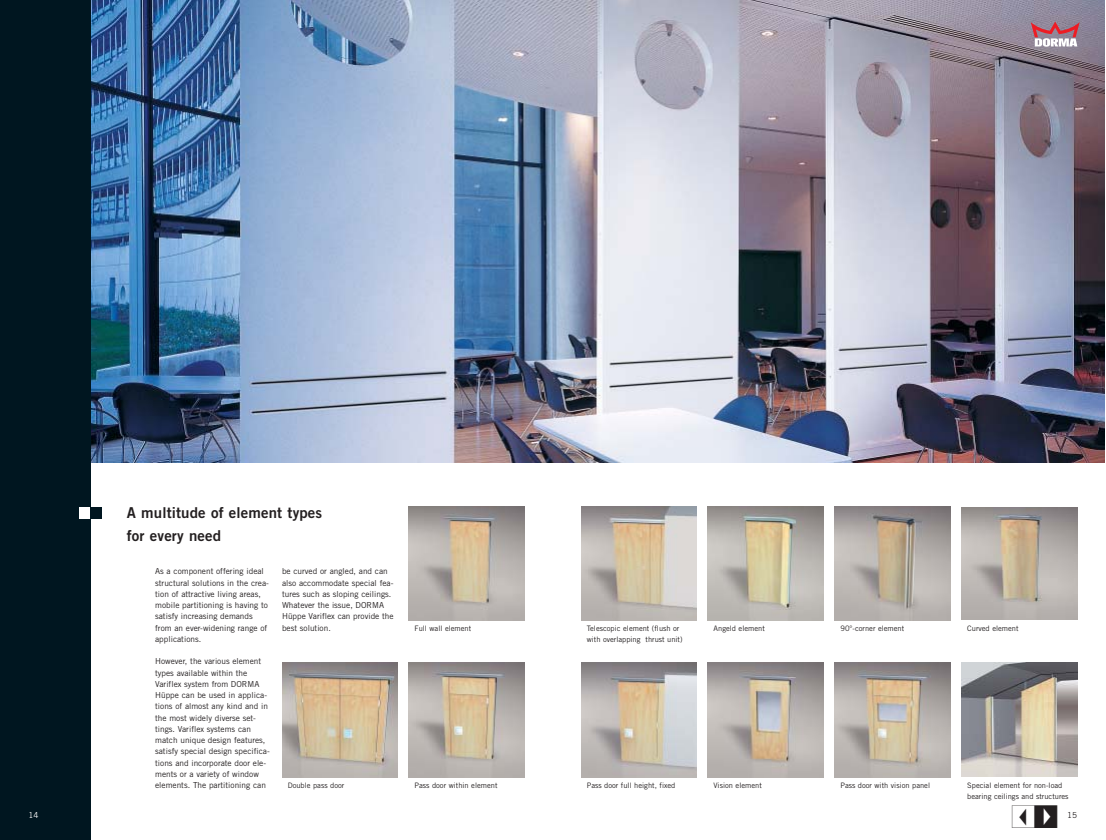
<style>
.page{position:relative;width:1106px;height:840px;background:#fff}
.page>*{position:absolute;margin:0;border:0;box-sizing:border-box;transform-origin:0 0}
.t1{font:26px "Kasten";color:#231f20}
.t2{font:15px/22.5px "Trade Gothic Bold Two";letter-spacing:.01em;color:#231f20}
.t3{font:8.2px/11.2px "Trade Gothic";color:#231f20}
.t4{font:8.2px "Trade Gothic";color:#fff}
.t5{font:7.5px/11.2px "Trade Gothic";color:#231f20}
</style>
<div class="page">
<img style="left:91px;top:0;width:1014px;height:462px">
<div style="left:0;top:0;width:91px;height:840px;background:#001620"></div>
<div style="left:79px;top:507px;width:12px;height:11px;background:#fff"></div>
<div style="left:91px;top:507px;width:11px;height:11px;background:#001620"></div>
<svg style="left:1031px;top:22px;width:49px;height:25px"></svg>
<img style="left:962px;top:662px;width:115px;height:114px">
<img style="left:835px;top:663px;width:115px;height:114px">
<img style="left:708px;top:663px;width:115px;height:114px">
<img style="left:581px;top:663px;width:116px;height:114px">
<img style="left:409px;top:663px;width:115px;height:114px">
<img style="left:282px;top:663px;width:116px;height:114px">
<img style="left:962px;top:507px;width:115px;height:112px">
<img style="left:835px;top:506px;width:115px;height:114px">
<img style="left:708px;top:506px;width:115px;height:114px">
<img style="left:581px;top:506px;width:116px;height:114px">
<img style="left:409px;top:506px;width:115px;height:114px">
<h2 class="t2" style="left:127px;top:501px;width:197px">A multitude of element types for every need</h2>
<p class="t3" style="left:155px;top:566px;width:115px">As a component offering ideal structural solutions in the crea&shy;tion of attractive living areas, mobile partitioning is having to satisfy increasing demands from an ever-widening range of applications.</p>
<p class="t3" style="left:155px;top:656px;width:116px">However, the various element types available within the<br>Variflex system from DORMA<br>Hüppe can be used in applica&shy;tions of almost any kind and in the most widely diverse set&shy;tings. Variflex systems can match unique design features, satisfy special design specifica&shy;tions and incorporate door ele&shy;ments or a variety of window elements. The partitioning can</p>
<p class="t3" style="left:282px;top:566px;width:113px">be curved or angled, and can also accommodate special fea&shy;tures such as sloping ceilings.<br>Whatever the issue, DORMA<br>Hüppe Variflex can provide the best solution.</p>
<p class="t5" style="left:415px;top:622px;width:58px">Full wall element</p>
<p class="t5" style="left:587px;top:622px;width:97px">Telescopic element (flush or with overlapping thrust unit)</p>
<p class="t5" style="left:714px;top:622px;width:53px">Angeld element</p>
<p class="t5" style="left:840px;top:622px;width:65px">90°-corner element</p>
<p class="t5" style="left:288px;top:780px;width:58px">Double pass door</p>
<p class="t5" style="left:587px;top:780px;width:90px">Pass door full height, fixed</p>
<p class="t5" style="left:415px;top:780px;width:84px">Pass door within element</p>
<p class="t5" style="left:714px;top:780px;width:50px">Vision element</p>
<p class="t5" style="left:840px;top:780px;width:91px">Pass door with vision panel</p>
<p class="t5" style="left:967px;top:622px;width:53px">Curved element</p>
<p class="t5" style="left:967px;top:780px;width:103px">Special element for non-load bearing ceilings and structures</p>
<h1 class="t1" style="left:1012px;top:804px;width:49px">E</h1>
<p class="t4" style="left:28px;top:810px;width:12px">14</p>
<p class="t3" style="left:1067px;top:810px;width:12px">15</p>
</div>
